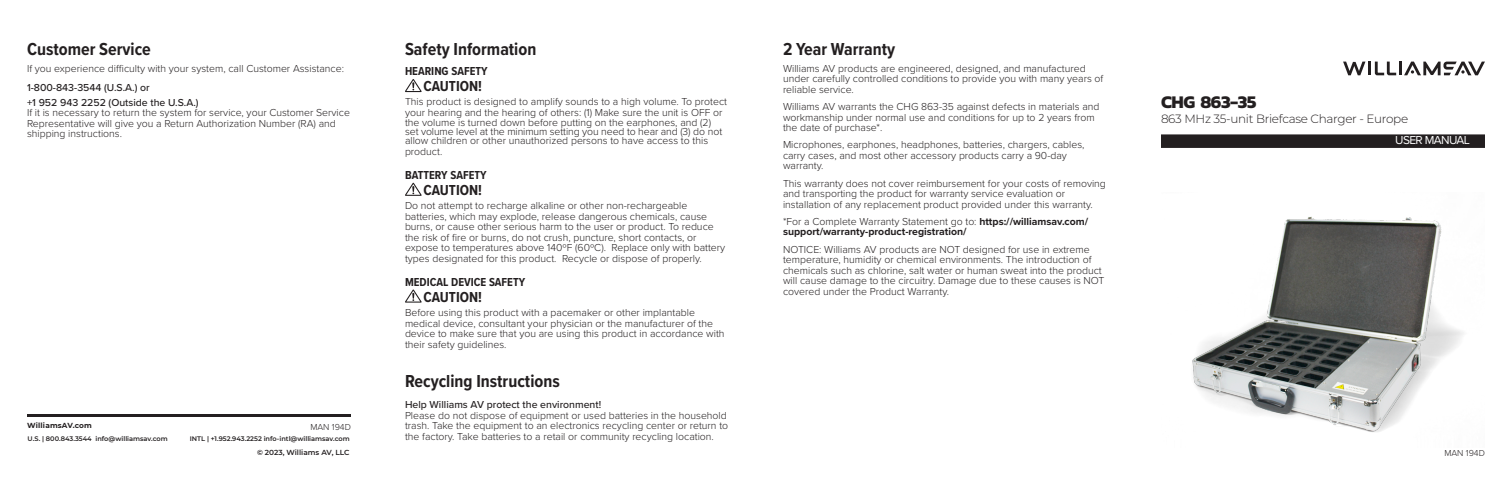
<style>
.page{position:relative;width:1512px;height:486px;background:#fff}
.page>*{position:absolute;margin:0;border:0;box-sizing:border-box;transform-origin:0 0}
.bold_head{font:700 18px "Proxima Nova Cond";color:#231f20}
.Man_title{font:700 18px "Kanit";letter-spacing:-.025em;color:#231f20}
.caution{font:700 15px "Proxima Nova Cond";color:#231f20}
.small_cap_head{font:700 12px "Proxima Nova Cond";color:#231f20}
.man_sub_title{font:300 12px "Montserrat";letter-spacing:-.025em;color:#231f20}
.Man___User_G{font:12px "Proxima Nova";letter-spacing:-.05em;color:#fff}
.body_copy{font:300 10.5px/10.5px "Proxima Nova";color:#231f20}
.body_copy-2{font:700 10.5px/10.5px "Proxima Nova";color:#231f20}
.body_bold{font:500 10.5px "Proxima Nova";color:#231f20}
.t1{font:300 9px "Proxima Nova";color:#231f20}
.t2{font:600 7.35px "Montserrat";color:#231f20}
.t3{font:700 7.35px "Montserrat";letter-spacing:.02em;color:#231f20}
.t4{font:600 6.6px "Montserrat";color:#231f20}
.s1{font-weight:300}
</style>
<div class="page">
<svg style="left:1343px;top:62px;width:142px;height:13px"></svg>
<div style="left:1161px;top:134px;width:324px;height:14px;background:#231f20"></div>
<img style="left:1192px;top:216px;width:272px;height:216px">
<svg style="left:405px;top:79px;width:17px;height:13px"></svg>
<svg style="left:405px;top:183px;width:17px;height:13px"></svg>
<svg style="left:405px;top:290px;width:17px;height:13px"></svg>
<hr style="left:27px;top:414px;width:324px;height:3px;background:#231f20">
<p class="bold_head" style="left:27px;top:35px;width:125px">Customer Service</p>
<p class="body_copy" style="left:27px;top:63px;width:319px">If you experience difficulty with your system, call Customer Assistance:</p>
<p class="body_bold" style="left:27px;top:79px;width:124px">1-800-843-3544 (U.S.A.) or</p>
<p class="body_bold" style="left:27px;top:94px;width:173px">+1 952 943 2252 (Outside the U.S.A.)</p>
<p class="body_copy" style="left:27px;top:107px;width:324px">If it is necessary to return the system for service, your Customer Service<br>Representative will give you a Return Authorization Number (RA) and shipping instructions.</p>
<p class="bold_head" style="left:405px;top:35px;width:133px">Safety Information</p>
<p class="small_cap_head" style="left:405px;top:62px;width:84px">HEARING SAFETY</p>
<p class="caution" style="left:423px;top:75px;width:60px">CAUTION!</p>
<p class="body_copy" style="left:405px;top:96px;width:324px">This product is designed to amplify sounds to a high volume. To protect your hearing and the hearing of others: (1) Make sure the unit is OFF or the volume is turned down before putting on the earphones, and (2)</p>
<p class="body_copy" style="left:405px;top:127px;width:319px;line-height:9px">set volume level at the minimum setting you need to hear and (3) do not allow children or other unauthorized persons to have access to this</p>
<p class="body_copy" style="left:405px;top:146px;width:39px">product.</p>
<p class="small_cap_head" style="left:405px;top:166px;width:83px">BATTERY SAFETY</p>
<p class="caution" style="left:423px;top:179px;width:60px">CAUTION!</p>
<p class="body_copy" style="left:405px;top:200px;width:322px">Do not attempt to recharge alkaline or other non-rechargeable batteries, which may explode, release dangerous chemicals, cause burns, or cause other serious harm to the user or product. To reduce the risk of fire or burns, do not crush, puncture, short contacts, or expose to temperatures above 140ºF (60ºC). Replace only with battery types designated for this product. Recycle or dispose of properly.</p>
<p class="small_cap_head" style="left:405px;top:273px;width:122px">MEDICAL DEVICE SAFETY</p>
<p class="caution" style="left:423px;top:286px;width:60px">CAUTION!</p>
<p class="body_copy" style="left:405px;top:307px;width:321px">Before using this product with a pacemaker or other implantable medical device, consultant your physician or the manufacturer of the device to make sure that you are using this product in accordance with their safety guidelines.</p>
<p class="bold_head" style="left:405px;top:367px;width:156px">Recycling Instructions</p>
<p class="body_bold" style="left:405px;top:397px;width:198px">Help Williams AV protect the environment!</p>
<p class="body_copy" style="left:405px;top:410px;width:325px">Please do not dispose of equipment or used batteries in the household trash. Take the equipment to an electronics recycling center or return to the factory. Take batteries to a retail or community recycling location.</p>
<p class="bold_head" style="left:783px;top:35px;width:114px">2 Year Warranty</p>
<p class="body_copy" style="left:783px;top:63px;width:322px">Williams AV products are engineered, designed, and manufactured under carefully controlled conditions to provide you with many years of reliable service.</p>
<p class="body_copy" style="left:783px;top:101px;width:318px">Williams AV warrants the CHG 863-35 against defects in materials and workmanship under normal use and conditions for up to 2 years from the date of purchase*.</p>
<p class="body_copy" style="left:783px;top:139px;width:303px">Microphones, earphones, headphones, batteries, chargers, cables, carry cases, and most other accessory products carry a 90-day warranty.</p>
<p class="body_copy" style="left:783px;top:177px;width:324px">This warranty does not cover reimbursement for your costs of removing and transporting the product for warranty service evaluation or installation of any replacement product provided under this warranty.</p>
<p class="body_copy-2" style="left:783px;top:216px;width:307px"><span class="s1">*For a Complete Warranty Statement go to:</span> https://williamsav.com/ support/warranty-product-registration/</p>
<p class="body_copy" style="left:783px;top:243px;width:323px">NOTICE: Williams AV products are NOT designed for use in extreme temperature, humidity or chemical environments. The introduction of chemicals such as chlorine, salt water or human sweat into the product will cause damage to the circuitry. Damage due to these causes is NOT covered under the Product Warranty.</p>
<p class="Man_title" style="left:1161px;top:88px;width:97px">CHG 863-35</p>
<p class="man_sub_title" style="left:1161px;top:111px;width:249px">863 MHz 35-unit Briefcase Charger - Europe</p>
<p class="Man___User_G" style="left:1395px;top:131px;width:76px">USER MANUAL</p>
<p class="t3" style="left:27px;top:420px;width:66px">WilliamsAV.com</p>
<p class="t1" style="left:310px;top:421px;width:42px">MAN 194D</p>
<p class="t4" style="left:28px;top:434px;width:142px">U.S. | 800.843.3544 info@williamsav.com</p>
<p class="t4" style="left:190px;top:434px;width:162px">INTL | +1.952.943.2252 info-intl@williamsav.com</p>
<p class="t2" style="left:257px;top:447px;width:94px">© 2023, Williams AV, LLC</p>
<p class="t1" style="left:1444px;top:446px;width:42px">MAN 194D</p>
</div>
